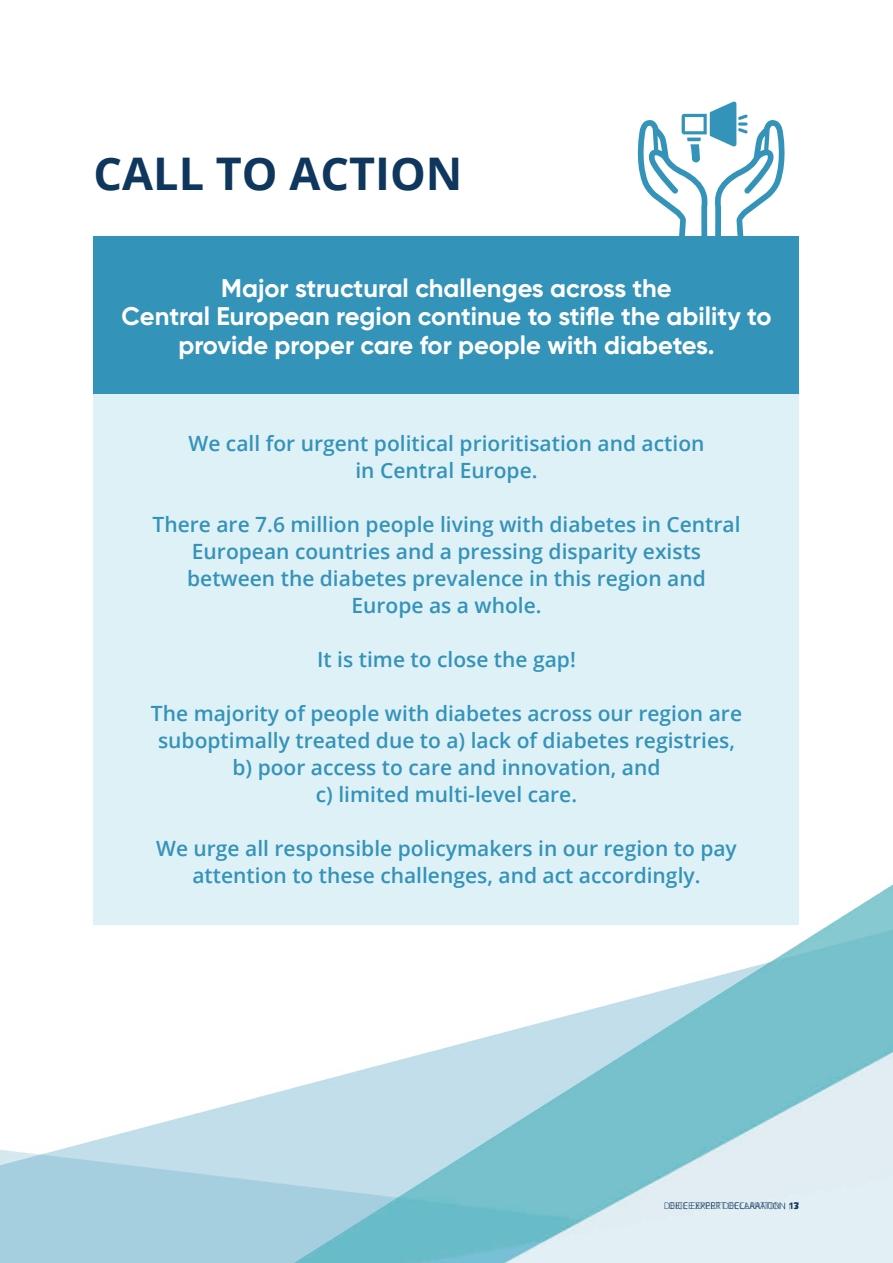
<style>
.page{position:relative;width:893px;height:1263px;background:#fff}
.page>*{position:absolute;margin:0;border:0;box-sizing:border-box;transform-origin:0 0}
.t1{font:700 45px "Open Sans";color:#0f365d}
.t2{font:700 25.5px/28.5px "Gilroy";color:#fff;text-align:center}
.t3{font:600 21px/27px "Open Sans";color:#3493b9;text-align:center}
.t4{font:300 9px "Open Sans";color:#0f365d}
.s1{font-weight:700}
</style>
<div class="page">
<img style="left:0;top:869px;width:893px;height:394px">
<svg style="left:637px;top:101px;width:148px;height:135px"></svg>
<div style="left:94px;top:394px;width:705px;height:530px;background:#def1f6"></div>
<div style="left:94px;top:236px;width:705px;height:158px;background:#3493b9"></div>
<h1 class="t1" style="left:94px;top:142px;width:370px">CALL TO ACTION</h1>
<p class="t2" style="left:121px;top:273px;width:651px">Major structural challenges across the<br>Central European region continue to stifle the ability to provide proper care for people with diabetes.</p>
<p class="t3" style="left:189px;top:430px;width:517px">We call for urgent political prioritisation and action in Central Europe.</p>
<p class="t3" style="left:152px;top:511px;width:590px">There are 7.6 million people living with diabetes in Central European countries and a pressing disparity exists between the diabetes prevalence in this region and Europe as a whole.</p>
<p class="t3" style="left:317px;top:646px;width:260px">It is time to close the gap!</p>
<p class="t3" style="left:151px;top:700px;width:593px">The majority of people with diabetes across our region are suboptimally treated due to a) lack of diabetes registries, b) poor access to care and innovation, and<br>c) limited multi-level care.</p>
<p class="t3" style="left:156px;top:835px;width:582px">We urge all responsible policymakers in our region to pay attention to these challenges, and act accordingly.</p>
<p class="t4" style="left:664px;top:1200px;width:118px">DEICE EXPERT DECLARATION</p>
<p class="t4" style="left:669px;top:1200px;width:132px">DEICE EXPERT DECLARATION <sup>|</sup> <sup>|</sup><span class="s1">173</span></p>
</div>
